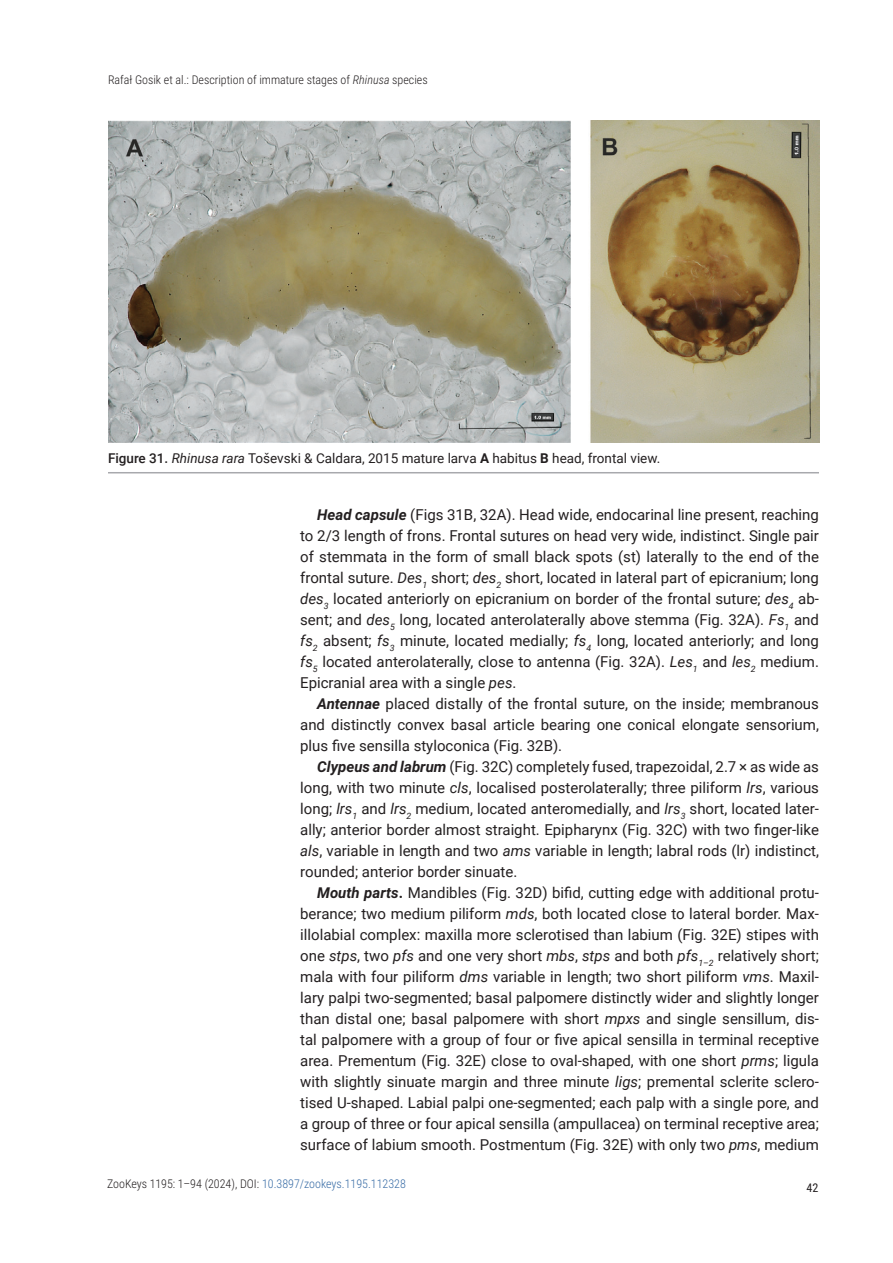
<style>
.page{position:relative;width:893px;height:1263px;background:#fff}
.page>*{position:absolute;margin:0;border:0;box-sizing:border-box;transform-origin:0 0}
.t1{font:15px/21px "Roboto";color:#231f20;text-align:justify}
.t2{font:13.5px "Roboto";color:#231f20}
.t3{font:300 12px "Roboto Condensed";color:#231f20}
.t4{font:12px "Roboto Condensed";color:#231f20}
.s1{font-style:italic}
.s2{font-weight:500}
.s3{font-weight:700}
.s4{font-weight:700;font-style:italic}
.s5{color:#376ba5}
</style>
<div class="page">
<img style="left:108px;top:121px;width:711px;height:322px">
<hr style="left:108px;top:472px;width:711px;height:1px;background:#a8a9ad">
<p class="t3" style="left:108px;top:71px;width:321px">Rafał Gosik et al.: Description of immature stages of <span class="s1">Rhinusa</span> species</p>
<p class="t2" style="left:108px;top:449px;width:554px"><span class="s2">Figure 31.</span> <span class="s1">Rhinusa rara</span> Toševski &amp; Caldara, 2015 mature larva <span class="s3">A</span> habitus <span class="s3">B</span> head, frontal view.</p>
<p class="t1" style="left:300px;top:503px;width:520px;text-indent:17px"><span class="s4">Head capsule</span> (Figs 31B, 32A). Head wide, endocarinal line present, reaching to 2/3 length of frons. Frontal sutures on head very wide, indistinct. Single pair of stemmata in the form of small black spots (st) laterally to the end of the frontal suture. <span class="s1">Des</span><sub>1</sub> short; <span class="s1">des</span><sub>2</sub> short, located in lateral part of epicranium; long <span class="s1">des</span><sub>3</sub> located anteriorly on epicranium on border of the frontal suture; <span class="s1">des</span><sub>4</sub> ab&shy;sent; and <span class="s1">des</span><sub>5</sub> long, located anterolaterally above stemma (Fig. 32A). <span class="s1">Fs</span><sub>1</sub> and <span class="s1">fs</span><sub>2</sub> absent; <span class="s1">fs</span><sub>3</sub> minute, located medially; <span class="s1">fs</span><sub>4</sub> long, located anteriorly; and long <span class="s1">fs</span><sub>5</sub> located anterolaterally, close to antenna (Fig. 32A). <span class="s1">Les</span><sub>1</sub> and <span class="s1">les</span><sub>2</sub> medium.<br>Epicranial area with a single <span class="s1">pes</span>.</p>
<p class="t1" style="left:300px;top:692px;width:520px;text-indent:17px"><span class="s4">Antennae</span> placed distally of the frontal suture, on the inside; membranous and distinctly convex basal article bearing one conical elongate sensorium, plus five sensilla styloconica (Fig. 32B).</p>
<p class="t1" style="left:300px;top:755px;width:520px;text-indent:17px"><span class="s4">Clypeus and labrum</span> (Fig. 32C) completely fused, trapezoidal, 2.7 × as wide as long, with two minute <span class="s1">cls</span>, localised posterolaterally; three piliform <span class="s1">lrs</span>, various long; <span class="s1">lrs</span><sub>1</sub> and <span class="s1">lrs</span><sub>2</sub> medium, located anteromedially, and <span class="s1">lrs</span><sub>3</sub> short, located later&shy;ally; anterior border almost straight. Epipharynx (Fig. 32C) with two finger-like <span class="s1">als</span>, variable in length and two <span class="s1">ams</span> variable in length; labral rods (lr) indistinct, rounded; anterior border sinuate.</p>
<p class="t1" style="left:300px;top:881px;width:520px;text-indent:17px"><span class="s4">Mouth parts</span><span class="s3">.</span> Mandibles (Fig. 32D) bifid, cutting edge with additional protu&shy;berance; two medium piliform <span class="s1">mds</span>, both located close to lateral border. Max&shy;illolabial complex: maxilla more sclerotised than labium (Fig. 32E) stipes with one <span class="s1">stps</span>, two <span class="s1">pfs</span> and one very short <span class="s1">mbs</span>, <span class="s1">stps</span> and both <span class="s1">pfs</span><sub>1–2</sub> relatively short; mala with four piliform <span class="s1">dms</span> variable in length; two short piliform <span class="s1">vms</span>. Maxil&shy;lary palpi two-segmented; basal palpomere distinctly wider and slightly longer than distal one; basal palpomere with short <span class="s1">mpxs</span> and single sensillum, dis&shy;tal palpomere with a group of four or five apical sensilla in terminal receptive area. Prementum (Fig. 32E) close to oval-shaped, with one short <span class="s1">prms</span>; ligula with slightly sinuate margin and three minute <span class="s1">ligs</span>; premental sclerite sclero&shy;tised U-shaped. Labial palpi one-segmented; each palp with a single pore, and a group of three or four apical sensilla (ampullacea) on terminal receptive area; surface of labium smooth. Postmentum (Fig. 32E) with only two <span class="s1">pms</span>, medium</p>
<p class="t3" style="left:107px;top:1175px;width:300px">ZooKeys 1195: 1–94 (2024), DOI: <span class="s5">10.3897/zookeys.1195.112328</span></p>
<p class="t4" style="left:806px;top:1179px;width:13px">42</p>
</div>
